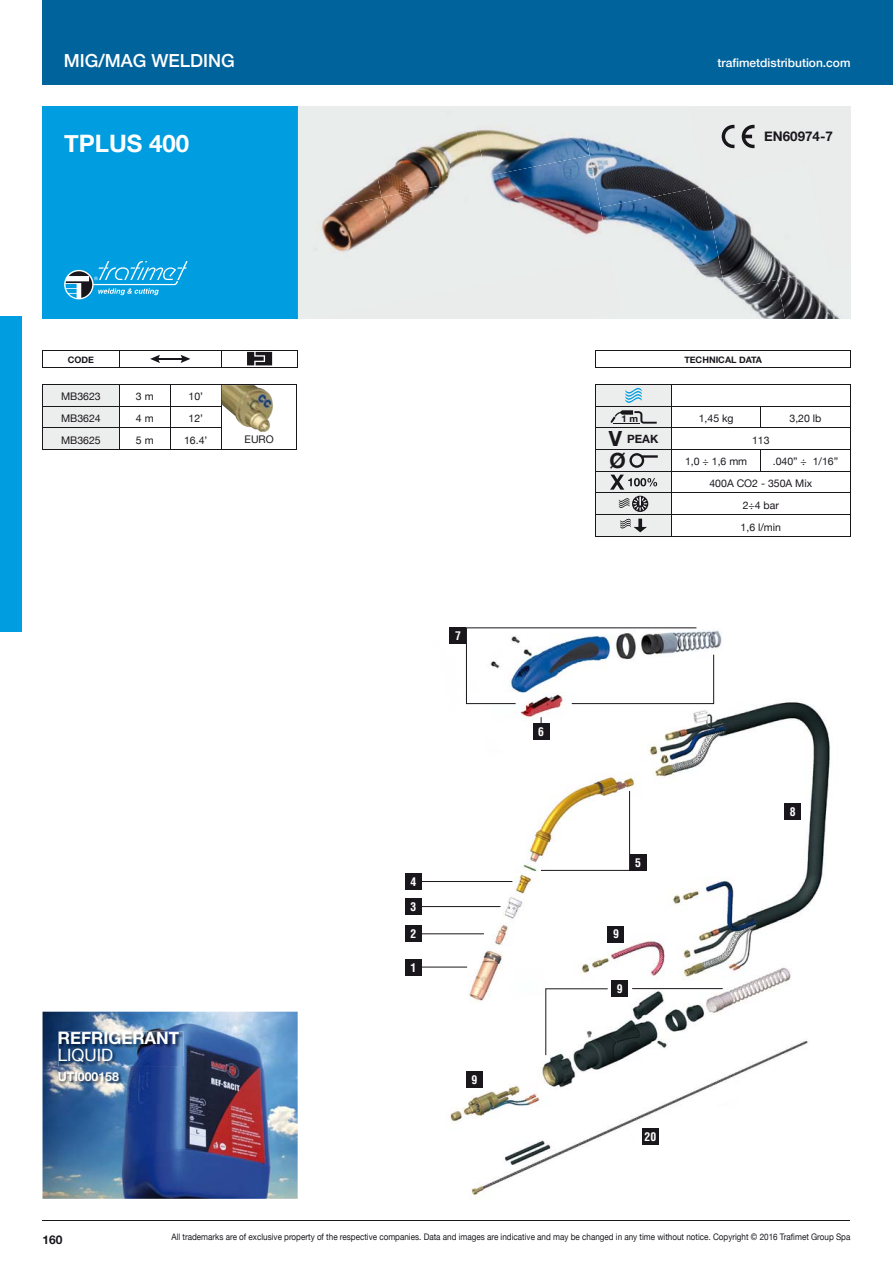
<style>
.page{position:relative;width:893px;height:1263px;background:#fff}
.page>*{position:absolute;margin:0;border:0;box-sizing:border-box;transform-origin:0 0}
.t1{font:700 24px "Helvetica Neue";color:#fff}
.t2{font:700 21px "Helvetica Neue LT Std";color:#1a171c}
.t3{font:500 18px "Helvetica Neue";color:#fff}
.t4{font:700 16.95px "Helvetica Neue";color:#fff}
.t5{font:16.95px "Helvetica Neue";color:#fff}
.t6{font:700 13.35px "Helvetica Neue";color:#1a171c}
.t7{font:700 12.3px "Helvetica Neue";color:#fff}
.t8{font:500 12px "Helvetica Neue";color:#fff}
.t9{font:700 12px "Helvetica Neue";color:#1a171c}
.t10{font:700 condensed 11.7px/25px "Helvetica";color:#fff}
.t11{font:700 11.4px "Helvetica Neue LT Std";color:#1a171c}
.t12{font:10.5px "Helvetica Neue";color:#1a171c}
.t13{font:700 9.6px "Helvetica Neue LT Std";color:#1a171c}
.t14{font:9px "Helvetica Neue";color:#1a171c;scale:.9 1}
.t15{font:700 9px "Helvetica Neue";color:#1a171c}
.s1{font-size:21px}
</style>
<div class="page">
<div style="left:43px;top:0;width:850px;height:84px;background:#00639c"></div>
<hr style="left:43px;top:1220px;width:807px;height:1px;background:#1a171c">
<div style="left:0;top:316px;width:21px;height:315px;background:#009ee0"></div>
<hr style="left:595px;top:384px;width:76px;height:1px;background:#1a171c">
<hr style="left:671px;top:384px;width:90px;height:1px;background:#1a171c">
<hr style="left:761px;top:384px;width:89px;height:1px;background:#1a171c">
<hr style="left:671px;top:406px;width:90px;height:1px;background:#1a171c">
<hr style="left:761px;top:406px;width:89px;height:1px;background:#1a171c">
<hr style="left:671px;top:428px;width:90px;height:1px;background:#1a171c">
<hr style="left:761px;top:428px;width:89px;height:1px;background:#1a171c">
<hr style="left:671px;top:449px;width:90px;height:1px;background:#1a171c">
<hr style="left:761px;top:449px;width:89px;height:1px;background:#1a171c">
<hr style="left:671px;top:471px;width:90px;height:1px;background:#1a171c">
<hr style="left:761px;top:471px;width:89px;height:1px;background:#1a171c">
<hr style="left:671px;top:493px;width:90px;height:1px;background:#1a171c">
<hr style="left:761px;top:493px;width:89px;height:1px;background:#1a171c">
<hr style="left:671px;top:514px;width:90px;height:1px;background:#1a171c">
<hr style="left:761px;top:514px;width:89px;height:1px;background:#1a171c">
<svg style="left:850px;top:385px;width:1px;height:151px"></svg>
<hr style="left:595px;top:536px;width:255px;height:1px;background:#1a171c">
<svg style="left:595px;top:385px;width:77px;height:151px;background:#cecfd1"></svg>
<hr style="left:43px;top:350px;width:76px;height:1px;background:#1a171c">
<hr style="left:119px;top:350px;width:102px;height:1px;background:#1a171c">
<svg style="left:119px;top:351px;width:1px;height:16px"></svg>
<hr style="left:221px;top:350px;width:77px;height:1px;background:#1a171c">
<svg style="left:221px;top:351px;width:1px;height:16px"></svg>
<hr style="left:43px;top:367px;width:255px;height:1px;background:#1a171c">
<svg style="left:181px;top:355px;width:9px;height:8px"></svg>
<svg style="left:150px;top:355px;width:10px;height:8px"></svg>
<hr style="left:156px;top:358px;width:28px;height:2px;background:#1a171c">
<svg style="left:247px;top:352px;width:25px;height:13px"></svg>
<hr style="left:595px;top:350px;width:256px;height:1px;background:#1a171c">
<svg style="left:595px;top:351px;width:1px;height:16px"></svg>
<svg style="left:850px;top:351px;width:1px;height:16px"></svg>
<hr style="left:595px;top:367px;width:256px;height:1px;background:#1a171c">
<div style="left:43px;top:106px;width:255px;height:213px;background:#009ee0"></div>
<img style="left:423px;top:627px;width:407px;height:569px">
<hr style="left:422px;top:967px;width:45px;height:1px;background:#1a171c">
<hr style="left:422px;top:933px;width:62px;height:1px;background:#1a171c">
<div style="left:784px;top:803px;width:17px;height:17px;background:#1a171c"></div>
<div style="left:533px;top:723px;width:16px;height:17px;background:#1a171c"></div>
<div style="left:608px;top:926px;width:16px;height:16px;background:#1a171c"></div>
<div style="left:466px;top:1071px;width:17px;height:17px;background:#1a171c"></div>
<div style="left:405px;top:925px;width:17px;height:17px;background:#1a171c"></div>
<div style="left:405px;top:959px;width:17px;height:16px;background:#1a171c"></div>
<div style="left:642px;top:1128px;width:17px;height:17px;background:#1a171c"></div>
<div style="left:450px;top:628px;width:16px;height:16px;background:#1a171c"></div>
<svg style="left:466px;top:627px;width:248px;height:77px"></svg>
<hr style="left:422px;top:881px;width:90px;height:1px;background:#1a171c">
<div style="left:405px;top:873px;width:17px;height:17px;background:#1a171c"></div>
<hr style="left:422px;top:906px;width:78px;height:1px;background:#1a171c">
<div style="left:405px;top:898px;width:17px;height:17px;background:#1a171c"></div>
<div style="left:630px;top:854px;width:16px;height:16px;background:#1a171c"></div>
<svg style="left:540px;top:790px;width:90px;height:81px"></svg>
<div style="left:611px;top:980px;width:17px;height:17px;background:#1a171c"></div>
<hr style="left:632px;top:988px;width:91px;height:1px;background:#1a171c">
<svg style="left:545px;top:988px;width:63px;height:67px"></svg>
<div style="left:298px;top:106px;width:65px;height:91px;background:#e9edec"></div>
<img style="left:363px;top:106px;width:108px;height:91px">
<img style="left:471px;top:106px;width:109px;height:70px">
<img style="left:580px;top:106px;width:108px;height:80px">
<div style="left:688px;top:106px;width:108px;height:80px;background:#eaebeb"></div>
<img style="left:298px;top:197px;width:83px;height:122px">
<img style="left:381px;top:176px;width:105px;height:104px">
<img style="left:486px;top:155px;width:125px;height:125px">
<img style="left:600px;top:186px;width:104px;height:94px">
<img style="left:704px;top:165px;width:125px;height:115px">
<div style="left:315px;top:280px;width:192px;height:39px;background:#eaeceb"></div>
<div style="left:507px;top:259px;width:114px;height:60px;background:#eaebeb"></div>
<img style="left:583px;top:280px;width:194px;height:39px">
<img style="left:777px;top:265px;width:73px;height:54px">
<svg style="left:64px;top:270px;width:30px;height:29px"></svg>
<svg style="left:66px;top:261px;width:122px;height:37px"></svg>
<svg style="left:722px;top:125px;width:12px;height:23px"></svg>
<svg style="left:742px;top:125px;width:12px;height:23px"></svg>
<hr style="left:43px;top:384px;width:76px;height:1px;background:#1a171c">
<hr style="left:119px;top:384px;width:51px;height:1px;background:#1a171c">
<hr style="left:170px;top:384px;width:51px;height:1px;background:#1a171c">
<hr style="left:221px;top:384px;width:76px;height:1px;background:#1a171c">
<hr style="left:119px;top:406px;width:51px;height:1px;background:#1a171c">
<hr style="left:170px;top:406px;width:51px;height:1px;background:#1a171c">
<hr style="left:119px;top:428px;width:51px;height:1px;background:#1a171c">
<div style="left:43px;top:385px;width:77px;height:64px;background:#eceded"></div>
<hr style="left:170px;top:428px;width:51px;height:1px;background:#1a171c">
<svg style="left:170px;top:385px;width:1px;height:64px"></svg>
<svg style="left:221px;top:385px;width:1px;height:64px"></svg>
<hr style="left:43px;top:449px;width:254px;height:1px;background:#1a171c">
<img style="left:222px;top:385px;width:8px;height:27px">
<img style="left:43px;top:1012px;width:255px;height:187px">
<img style="left:59px;top:1031px;width:124px;height:35px">
<img style="left:58px;top:1072px;width:64px;height:12px">
<h3 class="t3" style="left:64px;top:50px;width:172px">MIG/MAG WELDING</h3>
<h1 class="t1" style="left:64px;top:128px;width:126px">TPLUS 400</h1>
<h3 class="t8" style="left:717px;top:56px;width:134px">trafimetdistribution.com</h3>
<h3 class="t6" style="left:764px;top:128px;width:70px">EN60974-7</h3>
<p class="t15" style="left:68px;top:354px;width:28px">CODE</p>
<p class="t15" style="left:684px;top:354px;width:79px">TECHNICAL DATA</p>
<p class="t12" style="left:61px;top:390px;width:41px">MB3623</p>
<p class="t12" style="left:136px;top:390px;width:19px">3 m</p>
<p class="t12" style="left:188px;top:390px;width:16px">10’</p>
<p class="t12" style="left:61px;top:412px;width:41px">MB3624</p>
<p class="t12" style="left:136px;top:412px;width:19px">4 m</p>
<p class="t12" style="left:188px;top:412px;width:16px">12’</p>
<p class="t12" style="left:61px;top:434px;width:41px">MB3625</p>
<p class="t12" style="left:136px;top:434px;width:19px">5 m</p>
<p class="t12" style="left:184px;top:434px;width:25px">16.4’</p>
<p class="t12" style="left:245px;top:433px;width:31px">EURO</p>
<h3 class="t4" style="left:58px;top:1027px;width:123px">REFRIGERANT</h3>
<h3 class="t5" style="left:58px;top:1045px;width:57px">LIQUID</h3>
<h3 class="t7" style="left:58px;top:1069px;width:63px">UTI000158</h3>
<p class="t10" style="left:455px;top:624px;width:7px">7</p>
<p class="t10" style="left:411px;top:869px;width:7px">4<br>3</p>
<p class="t10" style="left:411px;top:921px;width:7px">2</p>
<p class="t10" style="left:411px;top:955px;width:7px">1</p>
<p class="t10" style="left:472px;top:1067px;width:7px">9</p>
<p class="t10" style="left:538px;top:719px;width:7px">6</p>
<p class="t13" style="left:622px;top:415px;width:18px">1 m</p>
<p class="t12" style="left:699px;top:412px;width:36px">1,45 kg</p>
<p class="t12" style="left:789px;top:412px;width:33px">3,20 lb</p>
<p class="t11" style="left:609px;top:435px;width:51px"><span class="s1">V</span> PEAK</p>
<p class="t12" style="left:752px;top:434px;width:19px">113</p>
<h2 class="t2" style="left:609px;top:453px;width:18px">Ø</h2>
<p class="t12" style="left:685px;top:455px;width:64px">1,0 ÷ 1,6 mm</p>
<p class="t12" style="left:773px;top:455px;width:67px">.040” ÷ 1/16”</p>
<p class="t12" style="left:709px;top:477px;width:104px">400A CO2 - 350A Mix</p>
<p class="t12" style="left:743px;top:499px;width:38px">2÷4 bar</p>
<p class="t12" style="left:741px;top:520px;width:42px">1,6 l/min</p>
<p class="t10" style="left:635px;top:850px;width:7px">5</p>
<p class="t10" style="left:613px;top:922px;width:7px">9</p>
<p class="t10" style="left:617px;top:976px;width:7px">9</p>
<p class="t10" style="left:644px;top:1124px;width:13px">20</p>
<p class="t10" style="left:790px;top:800px;width:7px">8</p>
<h3 class="t9" style="left:43px;top:1232px;width:22px">160</h3>
<p class="t14" style="left:171px;top:1232px;width:756px">All trademarks are of exclusive property of the respective companies. Data and images are indicative and may be changed in any time without notice. Copyright © 2016 Trafimet Group Spa</p>
</div>
